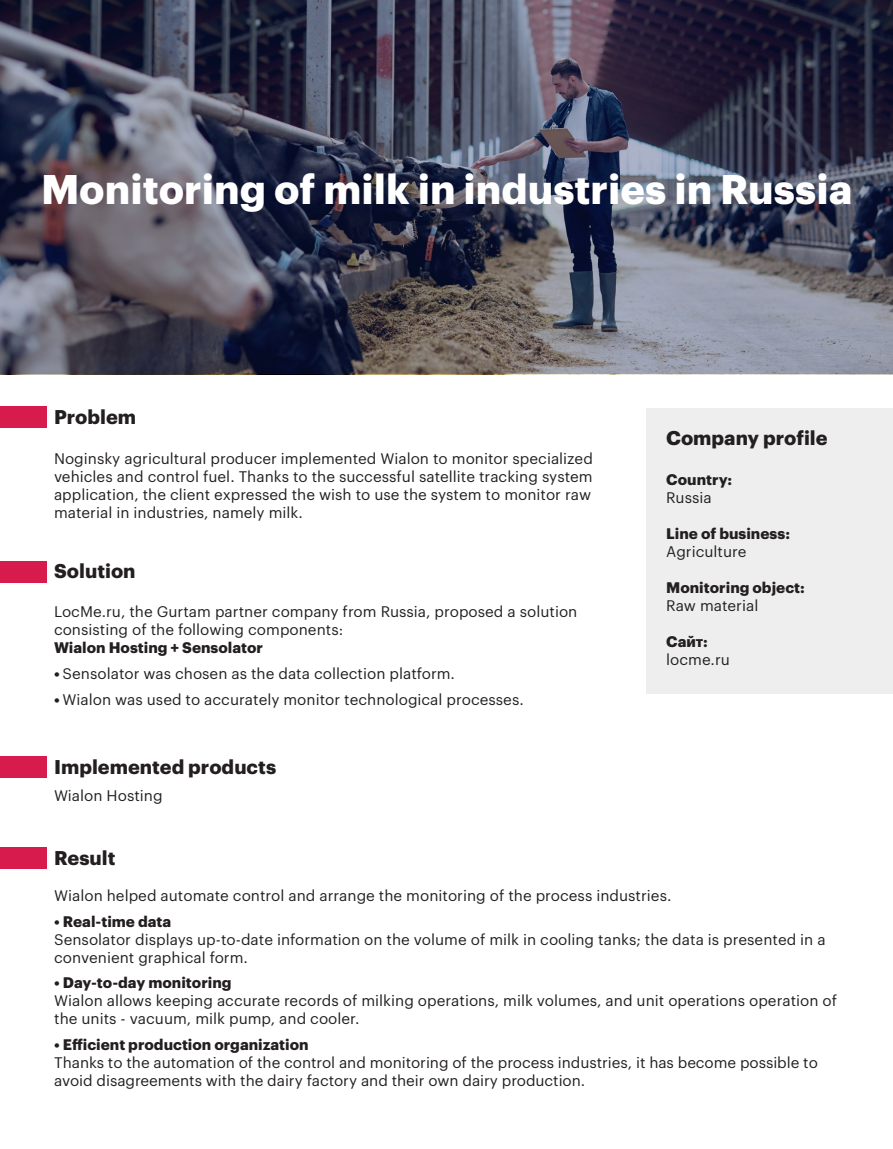
<style>
.page{position:relative;width:893px;height:1149px;background:#fff}
.page>*{position:absolute;margin:0;border:0;box-sizing:border-box;transform-origin:0 0}
.t1{font:700 40.5px "Graphik LCG";color:#fff}
.t2{font:700 19.5px "Graphik LCG";color:#231f20}
.t3{font:15px/18px "Graphik LCG";color:#231f20}
.t4{font:700 15px "Graphik LCG";color:#231f20}
.s1{font-weight:700}
</style>
<div class="page">
<div style="left:0;top:406px;width:47px;height:22px;background:#d71b4d"></div>
<svg style="left:0;top:0;width:893px;height:374px;background:#4a4b5c"></svg>
<div style="left:646px;top:408px;width:247px;height:285px;background:#eeeeef"></div>
<div style="left:0;top:560px;width:47px;height:22px;background:#d71b4d"></div>
<div style="left:0;top:755px;width:47px;height:22px;background:#d71b4d"></div>
<div style="left:0;top:846px;width:47px;height:22px;background:#d71b4d"></div>
<h1 class="t1" style="left:41px;top:157px;width:813px">Monitoring of milk in industries in Russia</h1>
<h2 class="t2" style="left:54px;top:402px;width:84px">Problem</h2>
<p class="t3" style="left:54px;top:448px;width:540px">Noginsky agricultural producer implemented Wialon to monitor specialized vehicles and control fuel. Thanks to the successful satellite tracking system application, the client expressed the wish to use the system to monitor raw material in industries, namely milk.</p>
<h2 class="t2" style="left:54px;top:555px;width:83px">Solution</h2>
<p class="t3" style="left:54px;top:601px;width:525px">LocMe.ru, the Gurtam partner company from Russia, proposed a solution consisting of the following components:</p>
<p class="t4" style="left:54px;top:636px;width:211px">Wialon Hosting + Sensolator</p>
<p class="t3" style="left:54px;top:663px;width:403px"><span class="s1">•</span> Sensolator was chosen as the data collection platform.</p>
<p class="t3" style="left:54px;top:688px;width:471px"><span class="s1">•</span> Wialon was used to accurately monitor technological processes.</p>
<h2 class="t2" style="left:54px;top:751px;width:224px">Implemented products</h2>
<p class="t3" style="left:54px;top:784px;width:110px">Wialon Hosting</p>
<h2 class="t2" style="left:666px;top:423px;width:163px">Сompany profile</h2>
<p class="t4" style="left:666px;top:468px;width:67px">Country:</p>
<p class="t3" style="left:666px;top:487px;width:47px">Russia</p>
<p class="t4" style="left:666px;top:522px;width:125px">Line of business:</p>
<p class="t3" style="left:666px;top:541px;width:82px">Agriculture</p>
<p class="t4" style="left:666px;top:576px;width:140px">Monitoring object:</p>
<p class="t3" style="left:666px;top:595px;width:94px">Raw material</p>
<p class="t4" style="left:666px;top:630px;width:43px">Сайт:</p>
<p class="t3" style="left:666px;top:649px;width:65px">locme.ru</p>
<h2 class="t2" style="left:54px;top:842px;width:63px">Result</h2>
<p class="t3" style="left:54px;top:885px;width:619px">Wialon helped automate control and arrange the monitoring of the process industries.</p>
<p class="t4" style="left:54px;top:909px;width:119px">• Real-time data</p>
<p class="t3" style="left:54px;top:928px;width:773px">Sensolator displays up-to-date information on the volume of milk in cooling tanks; the data is presented in a convenient graphical form.</p>
<p class="t4" style="left:54px;top:970px;width:179px">• Day-to-day monitoring</p>
<p class="t3" style="left:54px;top:990px;width:784px">Wialon allows keeping accurate records of milking operations, milk volumes, and unit operations operation of the units - vacuum, milk pump, and cooler.</p>
<p class="t4" style="left:54px;top:1032px;width:256px">• Efficient production organization</p>
<p class="t3" style="left:54px;top:1051px;width:765px">Thanks to the automation of the control and monitoring of the process industries, it has become possible to avoid disagreements with the dairy factory and their own dairy production.</p>
</div>
